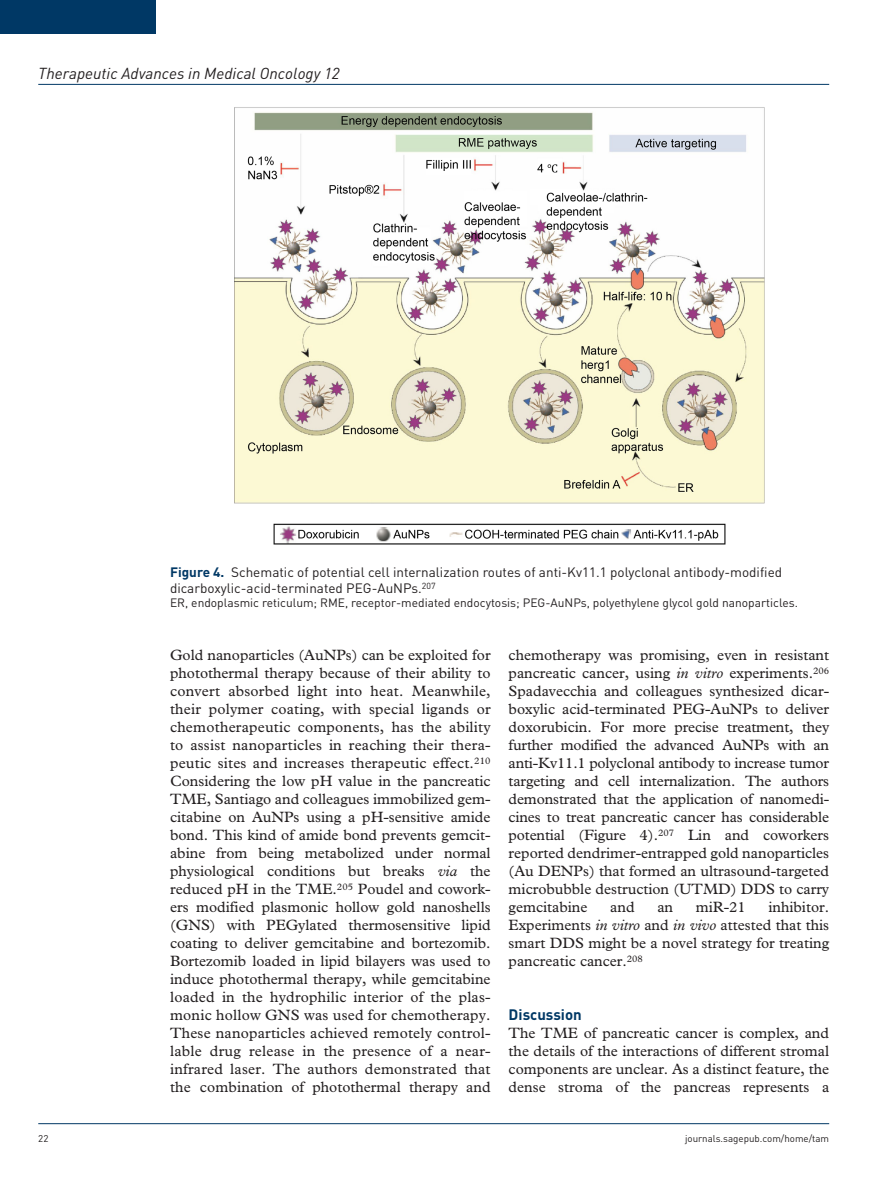
<style>
.page{position:relative;width:893px;height:1191px;background:#fff}
.page>*{position:absolute;margin:0;border:0;box-sizing:border-box;transform-origin:0 0}
.t1{font:italic 15.75px "DIN";color:#231f20}
.t2{font:15px/18px "Plantin Std";color:#231f20;text-align:justify}
.t3{font:700 15px "DIN";color:#003865}
.t4{font:13.5px/15.8px "DIN";color:#231f20}
.t5{font:12px "DIN";color:#231f20}
.t6{font:9.75px "DIN";color:#231f20}
.s1{font-weight:700;color:#003865}
.s2{font-style:italic}
</style>
<div class="page">
<hr style="left:38px;top:84px;width:791px;height:1px;background:#003865">
<hr style="left:38px;top:1123px;width:791px;height:1px;background:#003865">
<div style="left:0;top:0;width:155px;height:34px;background:#003865"></div>
<img style="left:234px;top:107px;width:531px;height:438px">
<p class="t1" style="left:38px;top:63px;width:303px">Therapeutic Advances in Medical Oncology 12</p>
<p class="t4" style="left:170px;top:564px;width:614px"><span class="s1">Figure 4.</span> Schematic of potential cell internalization routes of anti-Kv11.1 polyclonal antibody-modified dicarboxylic-acid-terminated PEG-AuNPs.<sup>207</sup></p>
<p class="t5" style="left:170px;top:595px;width:629px">ER, endoplasmic reticulum; RME, receptor-mediated endocytosis; PEG-AuNPs, polyethylene glycol gold nanoparticles.</p>
<p class="t2" style="left:170px;top:646px;width:322px">Gold nanoparticles (AuNPs) can be exploited for photothermal therapy because of their ability to convert absorbed light into heat. Meanwhile, their polymer coating, with special ligands or chemotherapeutic components, has the ability to assist nanoparticles in reaching their thera&shy;peutic sites and increases therapeutic effect.<sup>210<br></sup>Considering the low pH value in the pancreatic TME, Santiago and colleagues immobilized gem&shy;citabine on AuNPs using a pH-sensitive amide bond. This kind of amide bond prevents gemcit&shy;abine from being metabolized under normal physiological conditions but breaks <span class="s2">via</span> the reduced pH in the TME.<sup>205</sup> Poudel and cowork&shy;ers modified plasmonic hollow gold nanoshells (GNS) with PEGylated thermosensitive lipid coating to deliver gemcitabine and bortezomib.<br>Bortezomib loaded in lipid bilayers was used to induce photothermal therapy, while gemcitabine loaded in the hydrophilic interior of the plas&shy;monic hollow GNS was used for chemotherapy.<br>These nanoparticles achieved remotely control&shy;lable drug release in the presence of a near&shy;infrared laser. The authors demonstrated that the combination of photothermal therapy and</p>
<p class="t2" style="left:509px;top:646px;width:322px">chemotherapy was promising, even in resistant pancreatic cancer, using <span class="s2">in vitro</span> experiments.<sup>206<br></sup>Spadavecchia and colleagues synthesized dicar&shy;boxylic acid-terminated PEG-AuNPs to deliver doxorubicin. For more precise treatment, they further modified the advanced AuNPs with an anti-Kv11.1 polyclonal antibody to increase tumor targeting and cell internalization. The authors demonstrated that the application of nanomedi&shy;cines to treat pancreatic cancer has considerable potential (Figure 4).<sup>207</sup> Lin and coworkers reported dendrimer-entrapped gold nanoparticles (Au DENPs) that formed an ultrasound-targeted microbubble destruction (UTMD) DDS to carry gemcitabine</p>
<p class="t2" style="left:509px;top:898px;width:322px;text-indent:260px">inhibitor.<br>Experiments <span class="s2">in vitro</span> and <span class="s2">in vivo</span> attested that this smart DDS might be a novel strategy for treating pancreatic cancer.<sup>208</sup></p>
<p class="t2" style="left:610px;top:898px;width:26px">and</p>
<p class="t2" style="left:657px;top:898px;width:17px">an</p>
<p class="t2" style="left:696px;top:898px;width:51px">miR-21</p>
<p class="t3" style="left:509px;top:1005px;width:75px">Discussion</p>
<p class="t2" style="left:509px;top:1024px;width:322px">The TME of pancreatic cancer is complex, and the details of the interactions of different stromal components are unclear. As a distinct feature, the dense stroma of the pancreas represents a</p>
<p class="t6" style="left:38px;top:1132px;width:12px">22</p>
<p class="t6" style="left:685px;top:1132px;width:146px">journals.sagepub.com/home/tam</p>
</div>
